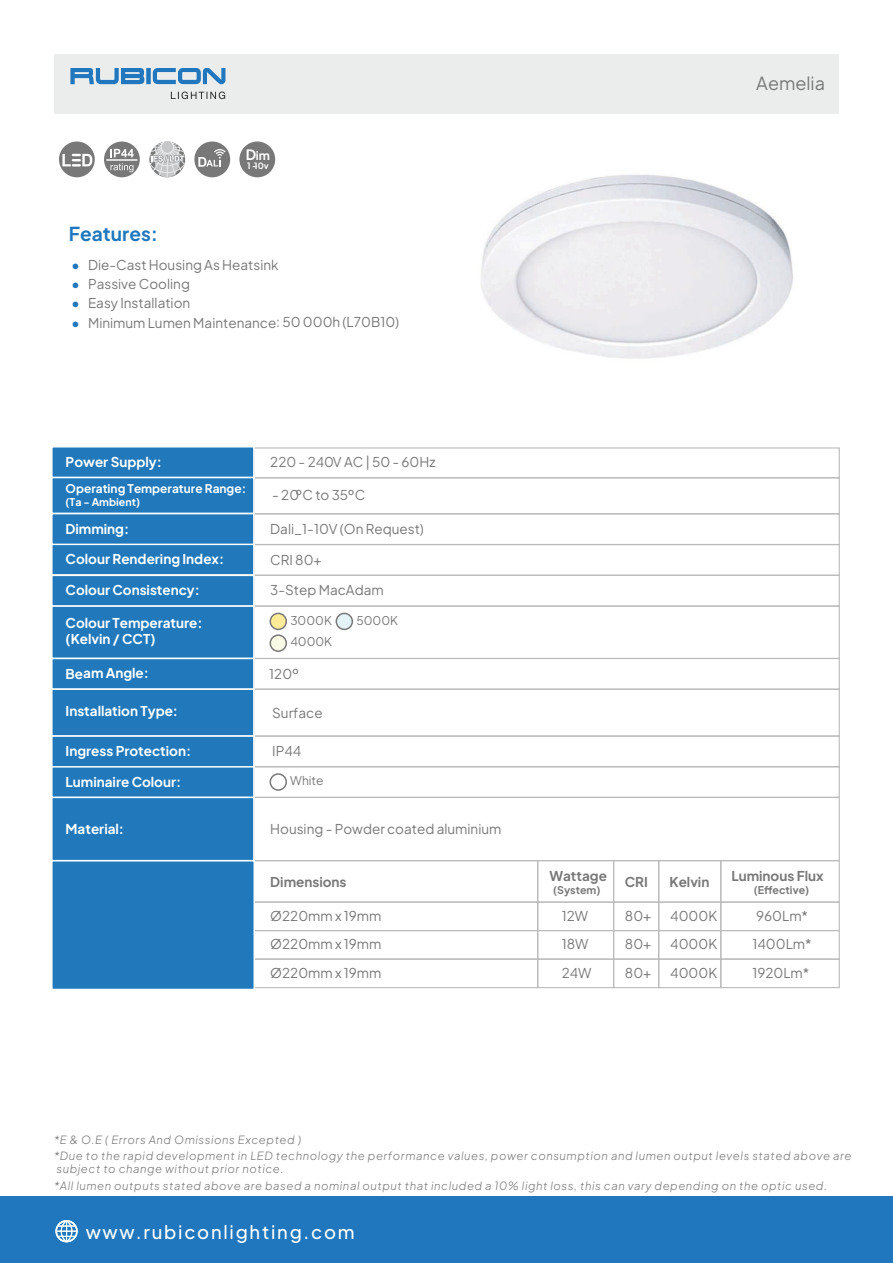
<style>
.page{position:relative;width:893px;height:1263px;background:#fff}
.page>*{position:absolute;margin:0;border:0;box-sizing:border-box;transform-origin:0 0}
.t1{font:700 19.2px "Plus Jakarta Sans";color:#1f77bd}
.t2{font:500 18.45px "Plus Jakarta Sans";letter-spacing:.095em;color:#fff}
.t3{font:18px "Plus Jakarta Sans";color:#787878}
.t4{font:13.5px/28.5px "Plus Jakarta Sans";color:#787878;text-align:justify}
.t5{font:700 13.5px/16.2px "Plus Jakarta Sans";color:#fff}
.t6{font:700 13.5px "Plus Jakarta Sans";color:#787878}
.t7{font:12px/21.8px "Plus Jakarta Sans";color:#787878}
.t8{font:700 12px "Plus Jakarta Sans";color:#fff}
.t9{font:700 11.85px "Plus Jakarta Sans";color:#fff}
.t10{font:italic 300 11.25px/15.8px "Plus Jakarta Sans";letter-spacing:.05em;color:#787878}
.t11{font:700 10.65px "Plus Jakarta Sans";color:#787878}
.t12{font:700 10.65px "Plus Jakarta Sans";color:#fff}
.t13{font:700 8.7px "Plus Jakarta Sans";color:#fff}
.s1{font-size:14.25px}
.s2{font-weight:700;color:#2077bd}
.s3{font-style:inherit}
</style>
<div class="page">
<div style="left:54px;top:54px;width:785px;height:59px;background:#ebecec"></div>
<svg style="left:153px;top:68px;width:72px;height:16px"></svg>
<div style="left:146px;top:68px;width:5px;height:16px;background:#2077bd"></div>
<svg style="left:70px;top:68px;width:74px;height:16px"></svg>
<svg style="left:171px;top:92px;width:54px;height:7px"></svg>
<div style="left:253px;top:477px;width:587px;height:37px;border:1px solid #bbb"></div>
<div style="left:253px;top:513px;width:587px;height:32px;border:1px solid #bbb"></div>
<div style="left:253px;top:860px;width:285px;height:43px;border:1px solid #bbb"></div>
<div style="left:253px;top:766px;width:587px;height:32px;border:1px solid #bbb"></div>
<div style="left:253px;top:901px;width:285px;height:30px;border:1px solid #bbb"></div>
<div style="left:253px;top:930px;width:285px;height:29px;border:1px solid #bbb"></div>
<div style="left:253px;top:958px;width:285px;height:30px;border:1px solid #bbb"></div>
<div style="left:253px;top:447px;width:587px;height:31px;border:1px solid #bbb"></div>
<div style="left:253px;top:544px;width:587px;height:32px;border:1px solid #bbb"></div>
<div style="left:253px;top:575px;width:587px;height:32px;border:1px solid #bbb"></div>
<div style="left:253px;top:605px;width:587px;height:54px;border:1px solid #bbb"></div>
<div style="left:253px;top:658px;width:587px;height:32px;border:1px solid #bbb"></div>
<div style="left:253px;top:689px;width:587px;height:48px;border:1px solid #bbb"></div>
<div style="left:253px;top:797px;width:587px;height:64px;border:1px solid #bbb"></div>
<div style="left:537px;top:860px;width:77px;height:43px;border:1px solid #bbb"></div>
<div style="left:658px;top:860px;width:63px;height:43px;border:1px solid #bbb"></div>
<div style="left:537px;top:901px;width:77px;height:30px;border:1px solid #bbb"></div>
<div style="left:658px;top:901px;width:63px;height:30px;border:1px solid #bbb"></div>
<div style="left:720px;top:901px;width:120px;height:30px;border:1px solid #bbb"></div>
<div style="left:537px;top:930px;width:77px;height:29px;border:1px solid #bbb"></div>
<div style="left:658px;top:930px;width:63px;height:29px;border:1px solid #bbb"></div>
<div style="left:720px;top:930px;width:120px;height:29px;border:1px solid #bbb"></div>
<div style="left:658px;top:958px;width:63px;height:30px;border:1px solid #bbb"></div>
<div style="left:720px;top:958px;width:120px;height:30px;border:1px solid #bbb"></div>
<div style="left:537px;top:958px;width:77px;height:30px;border:1px solid #bbb"></div>
<div style="left:253px;top:735px;width:587px;height:32px;border:1px solid #bbb"></div>
<div style="left:613px;top:860px;width:46px;height:43px;border:1px solid #bbb"></div>
<div style="left:613px;top:901px;width:46px;height:30px;border:1px solid #bbb"></div>
<div style="left:613px;top:930px;width:46px;height:29px;border:1px solid #bbb"></div>
<div style="left:613px;top:958px;width:46px;height:30px;border:1px solid #bbb"></div>
<div style="left:720px;top:860px;width:120px;height:43px;border:1px solid #bbb"></div>
<div style="left:51px;top:446px;width:204px;height:32px;background:#2179bc;border:1px solid #fff"></div>
<div style="left:51px;top:543px;width:204px;height:33px;background:#2179bc;border:1px solid #fff"></div>
<div style="left:51px;top:575px;width:204px;height:32px;background:#2179bc;border:1px solid #fff"></div>
<div style="left:51px;top:605px;width:204px;height:54px;background:#2179bc;border:1px solid #fff"></div>
<div style="left:51px;top:658px;width:204px;height:32px;background:#2179bc;border:1px solid #fff"></div>
<div style="left:51px;top:688px;width:204px;height:49px;background:#2179bc;border:1px solid #fff"></div>
<div style="left:51px;top:797px;width:204px;height:64px;background:#2179bc;border:1px solid #fff"></div>
<div style="left:51px;top:765px;width:204px;height:33px;background:#2179bc;border:1px solid #fff"></div>
<div style="left:270px;top:773px;width:17px;height:18px;background:#fff;border:2px solid #787878;border-radius:50%"></div>
<div style="left:51px;top:735px;width:204px;height:32px;background:#2179bc;border:1px solid #fff"></div>
<div style="left:51px;top:477px;width:204px;height:37px;background:#2179bc;border:1px solid #fff"></div>
<div style="left:51px;top:513px;width:204px;height:32px;background:#2179bc;border:1px solid #fff"></div>
<div style="left:51px;top:860px;width:204px;height:130px;background:#2179bc;border:1px solid #fff"></div>
<div style="left:270px;top:613px;width:16px;height:16px;background:#ffec98;border-radius:50%"></div>
<div style="left:270px;top:613px;width:17px;height:17px;border:2px solid #787878;border-radius:50%"></div>
<div style="left:270px;top:635px;width:16px;height:16px;background:#f8fae6;border-radius:50%"></div>
<div style="left:270px;top:634px;width:17px;height:18px;border:2px solid #787878;border-radius:50%"></div>
<div style="left:336px;top:613px;width:16px;height:16px;background:#e5f4f8;border-radius:50%"></div>
<div style="left:336px;top:613px;width:17px;height:17px;border:2px solid #787878;border-radius:50%"></div>
<img style="left:481px;top:175px;width:312px;height:184px">
<div style="left:59px;top:142px;width:36px;height:35px;background:#787878;border-radius:50%"></div>
<svg style="left:62px;top:154px;width:30px;height:13px"></svg>
<div style="left:104px;top:142px;width:36px;height:35px;background:#787878;border-radius:50%"></div>
<hr style="left:107px;top:159px;width:30px;height:2px;background:#fff">
<svg style="left:111px;top:149px;width:23px;height:8px"></svg>
<svg style="left:110px;top:163px;width:23px;height:9px"></svg>
<div style="left:194px;top:141px;width:36px;height:36px;background:#787878;border-radius:50%"></div>
<svg style="left:198px;top:149px;width:28px;height:18px"></svg>
<svg style="left:149px;top:142px;width:36px;height:35px"></svg>
<div style="left:239px;top:142px;width:36px;height:35px;background:#787878;border-radius:50%"></div>
<div style="left:0;top:1196px;width:893px;height:67px;background:#2077bd"></div>
<svg style="left:55px;top:1220px;width:23px;height:22px"></svg>
<p class="t8" style="left:246px;top:145px;width:26px"><span class="s1">D</span>im</p>
<p class="t13" style="left:247px;top:158px;width:23px">1 -10v</p>
<h1 class="t1" style="left:69px;top:217px;width:91px">Features:</h1>
<p class="t4" style="left:71px;top:249px;width:209px"><span class="s2">•</span> Die-Cast Housing As Heatsink</p>
<p class="t4" style="left:71px;top:268px;width:120px"><span class="s2">•</span> Passive Cooling</p>
<p class="t4" style="left:71px;top:288px;width:121px"><span class="s2">•</span> Easy Installation</p>
<p class="t4" style="left:71px;top:307px;width:330px"><span class="s2">•</span> Minimum Lumen Maintenance: 50 000h (L70B10)</p>
<h3 class="t3" style="left:756px;top:68px;width:70px">Aemelia</h3>
<p class="t5" style="left:66px;top:452px;width:98px">Power Supply:</p>
<p class="t4" style="left:270px;top:446px;width:167px"><span class="s3">220 - 240</span>V AC | 50 - 60Hz</p>
<p class="t9" style="left:66px;top:478px;width:182px">Operating Temperature Range:</p>
<p class="t12" style="left:66px;top:492px;width:76px">(Ta - Ambient)</p>
<p class="t5" style="left:66px;top:519px;width:65px">Dimming:</p>
<p class="t4" style="left:272px;top:480px;width:95px">- 20º C to 35º C</p>
<p class="t4" style="left:270px;top:513px;width:155px">Dali_1-10V (On Request)</p>
<p class="t5" style="left:66px;top:549px;width:160px">Colour Rendering Index:</p>
<p class="t5" style="left:66px;top:580px;width:136px">Colour Consistency:</p>
<p class="t5" style="left:66px;top:613px;width:138px">Colour Temperature: (Kelvin / CCT)</p>
<p class="t5" style="left:66px;top:663px;width:85px">Beam Angle:</p>
<p class="t5" style="left:66px;top:701px;width:114px">Installation Type:</p>
<p class="t4" style="left:270px;top:544px;width:53px">CRI 80+</p>
<p class="t4" style="left:270px;top:574px;width:115px">3-Step MacAdam</p>
<p class="t7" style="left:290px;top:608px;width:43px">3000K<br>4000K</p>
<p class="t7" style="left:356px;top:608px;width:43px">5000K</p>
<p class="t4" style="left:269px;top:658px;width:31px">120º</p>
<p class="t4" style="left:272px;top:697px;width:52px">Surface</p>
<p class="t5" style="left:66px;top:741px;width:127px">Ingress Protection:</p>
<p class="t4" style="left:272px;top:735px;width:31px">IP44</p>
<p class="t5" style="left:66px;top:772px;width:117px">Luminaire Colour:</p>
<p class="t7" style="left:290px;top:768px;width:35px">White</p>
<p class="t5" style="left:66px;top:819px;width:60px">Material:</p>
<p class="t4" style="left:270px;top:814px;width:233px">Housing - Powder coated aluminium</p>
<p class="t6" style="left:270px;top:869px;width:78px">Dimensions</p>
<p class="t4" style="left:270px;top:900px;width:113px">Ø220mm x 19mm Ø220mm x 19mm Ø220mm x 19mm</p>
<p class="t6" style="left:549px;top:864px;width:59px">Wattage</p>
<p class="t11" style="left:553px;top:880px;width:49px">(System)</p>
<p class="t4" style="left:562px;top:900px;width:31px;text-align:left">12W<br>18W<br>24W</p>
<p class="t6" style="left:625px;top:869px;width:25px">CRI</p>
<p class="t4" style="left:625px;top:900px;width:28px">80+ 80+ 80+</p>
<p class="t6" style="left:669px;top:869px;width:41px">Kelvin</p>
<p class="t4" style="left:670px;top:900px;width:48px">4000K 4000K 4000K</p>
<p class="t6" style="left:731px;top:864px;width:94px">Luminous Flux</p>
<p class="t11" style="left:754px;top:880px;width:57px">(Effective)</p>
<p class="t4" style="left:752px;top:900px;width:61px;text-align:left">960Lm*<br>1400Lm*<br>1920Lm*</p>
<p class="t10" style="left:54px;top:1131px;width:799px">*E &amp; O.E ( Errors And Omissions Excepted )<br>*Due to the rapid development in LED technology the performance values, power consumption and lumen output levels stated above are</p>
<p class="t10" style="left:54px;top:1159px;width:775px;line-height:16.5px">subject to change without prior notice.<br>*All lumen outputs stated above are based a nominal output that included a 10% light loss, this can vary depending on the optic used.</p>
<h2 class="t2" style="left:86px;top:1216px;width:270px">www.rubiconlighting.com</h2>
</div>
